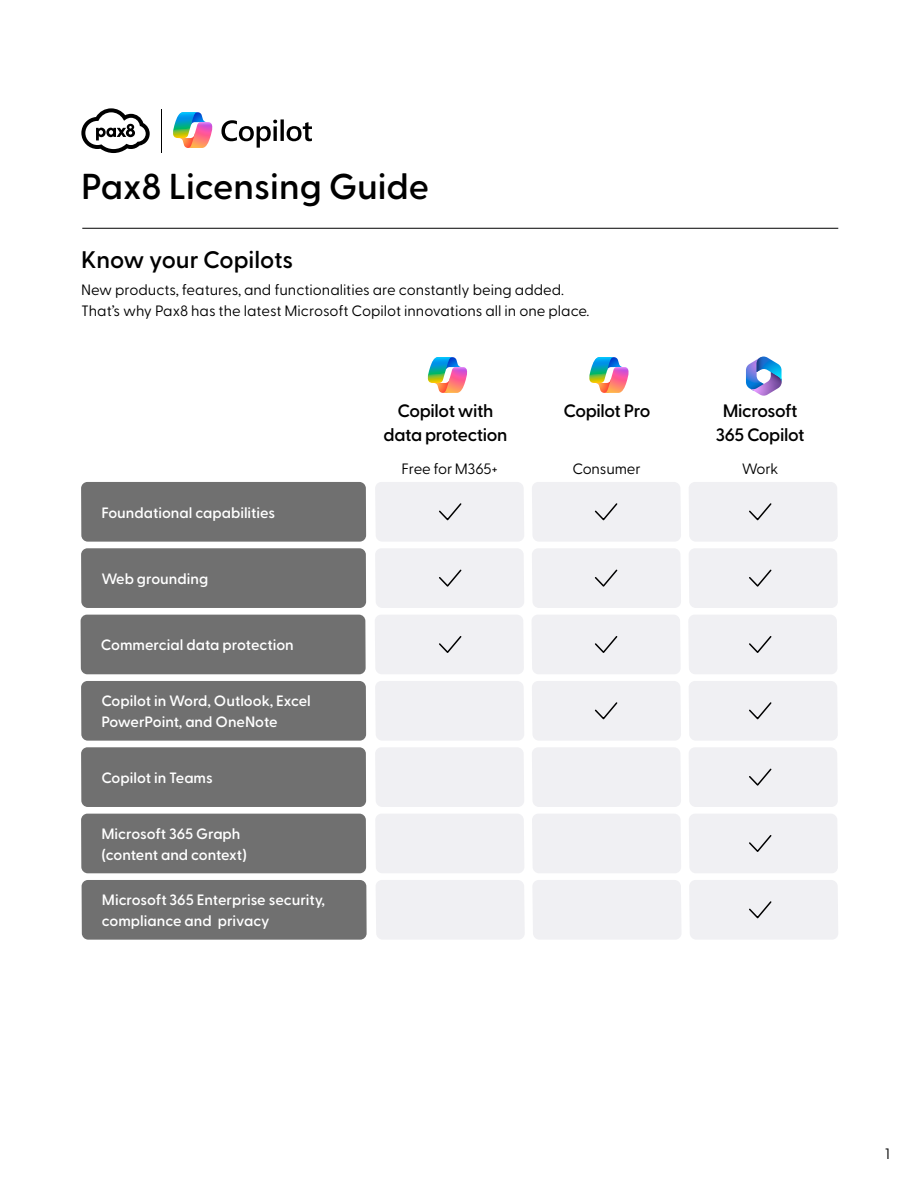
<style>
.page{position:relative;width:918px;height:1188px;background:#fff}
.page>*{position:absolute;margin:0;border:0;box-sizing:border-box;transform-origin:0 0}
.t1{font:600 36px "Greycliff CF";color:#000}
.t2{font:600 24px "Greycliff CF";color:#000}
.t3{font:600 18px/24px "Greycliff CF";letter-spacing:-.02em;color:#000;text-align:center}
.t4{font:600 15px/21px "Greycliff CF";color:#fff}
.t5{font:15px/21px "Greycliff CF";color:#000}
</style>
<div class="page">
<hr style="left:82px;top:228px;width:756px;height:1px;background:#000">
<svg style="left:173px;top:112px;width:40px;height:36px"></svg>
<svg style="left:221px;top:119px;width:91px;height:29px"></svg>
<hr style="left:161px;top:109px;width:1px;height:43px;background:#000">
<svg style="left:81px;top:108px;width:69px;height:45px"></svg>
<div style="left:81px;top:482px;width:285px;height:60px;background:#707070;border-radius:6px"></div>
<div style="left:81px;top:548px;width:285px;height:60px;background:#707070;border-radius:6px"></div>
<div style="left:81px;top:615px;width:285px;height:59px;background:#707070;border-radius:6px"></div>
<div style="left:81px;top:681px;width:285px;height:60px;background:#707070;border-radius:6px"></div>
<div style="left:375px;top:681px;width:149px;height:59px;background:#f0f0f3"></div>
<div style="left:81px;top:747px;width:285px;height:60px;background:#707070;border-radius:6px"></div>
<div style="left:375px;top:747px;width:149px;height:60px;background:#f0f0f3"></div>
<div style="left:532px;top:747px;width:149px;height:60px;background:#f0f0f3"></div>
<div style="left:81px;top:814px;width:285px;height:59px;background:#707070;border-radius:6px"></div>
<div style="left:375px;top:814px;width:149px;height:59px;background:#f0f0f3"></div>
<div style="left:532px;top:814px;width:149px;height:59px;background:#f0f0f3"></div>
<div style="left:82px;top:880px;width:285px;height:60px;background:#707070;border-radius:6px"></div>
<div style="left:376px;top:880px;width:149px;height:59px;background:#f0f0f3"></div>
<div style="left:533px;top:880px;width:148px;height:59px;background:#f0f0f3"></div>
<div style="left:532px;top:482px;width:149px;height:59px;background:#f0f0f3"></div>
<div style="left:375px;top:482px;width:149px;height:59px;background:#f0f0f3"></div>
<div style="left:689px;top:482px;width:149px;height:59px;background:#f0f0f3"></div>
<div style="left:532px;top:548px;width:149px;height:60px;background:#f0f0f3"></div>
<div style="left:375px;top:548px;width:149px;height:60px;background:#f0f0f3"></div>
<div style="left:689px;top:548px;width:149px;height:60px;background:#f0f0f3"></div>
<div style="left:532px;top:615px;width:148px;height:59px;background:#f0f0f3"></div>
<div style="left:375px;top:615px;width:149px;height:59px;background:#f0f0f3"></div>
<div style="left:688px;top:615px;width:149px;height:59px;background:#f0f0f3"></div>
<div style="left:532px;top:681px;width:149px;height:59px;background:#f0f0f3"></div>
<div style="left:689px;top:681px;width:149px;height:59px;background:#f0f0f3"></div>
<div style="left:689px;top:747px;width:149px;height:60px;background:#f0f0f3"></div>
<div style="left:689px;top:814px;width:149px;height:59px;background:#f0f0f3"></div>
<div style="left:689px;top:880px;width:149px;height:59px;background:#f0f0f3"></div>
<svg style="left:427px;top:357px;width:40px;height:36px"></svg>
<svg style="left:589px;top:357px;width:40px;height:36px"></svg>
<svg style="left:746px;top:357px;width:36px;height:39px"></svg>
<h1 class="t1" style="left:81px;top:160px;width:350px">Pax8 Licensing Guide</h1>
<h2 class="t2" style="left:81px;top:241px;width:214px">Know your Copilots</h2>
<p class="t5" style="left:81px;top:278px;width:510px">New products, features, and functionalities are constantly being added.<br>That’s why Pax8 has the latest Microsoft Copilot innovations all in one place.</p>
<p class="t3" style="left:384px;top:398px;width:125px">Copilot with data protection</p>
<p class="t3" style="left:563px;top:398px;width:89px">Copilot Pro</p>
<p class="t3" style="left:716px;top:398px;width:90px">Microsoft<br>365 Copilot</p>
<p class="t4" style="left:101px;top:501px;width:175px">Foundational capabilities</p>
<p class="t4" style="left:101px;top:567px;width:108px">Web grounding</p>
<p class="t4" style="left:101px;top:634px;width:194px">Commercial data protection</p>
<p class="t4" style="left:101px;top:690px;width:211px">Copilot in Word, Outlook, Excel<br>PowerPoint, and OneNote</p>
<p class="t4" style="left:101px;top:766px;width:113px">Copilot in Teams</p>
<p class="t4" style="left:101px;top:822px;width:147px">Microsoft 365 Graph (content and context)</p>
<p class="t4" style="left:102px;top:889px;width:225px">Microsoft 365 Enterprise security, compliance and privacy</p>
<p class="t5" style="left:401px;top:457px;width:98px">Free for M365+</p>
<p class="t5" style="left:572px;top:457px;width:70px">Consumer</p>
<p class="t5" style="left:742px;top:457px;width:38px">Work</p>
<p class="t5" style="left:885px;top:1142px;width:6px">1</p>
</div>
